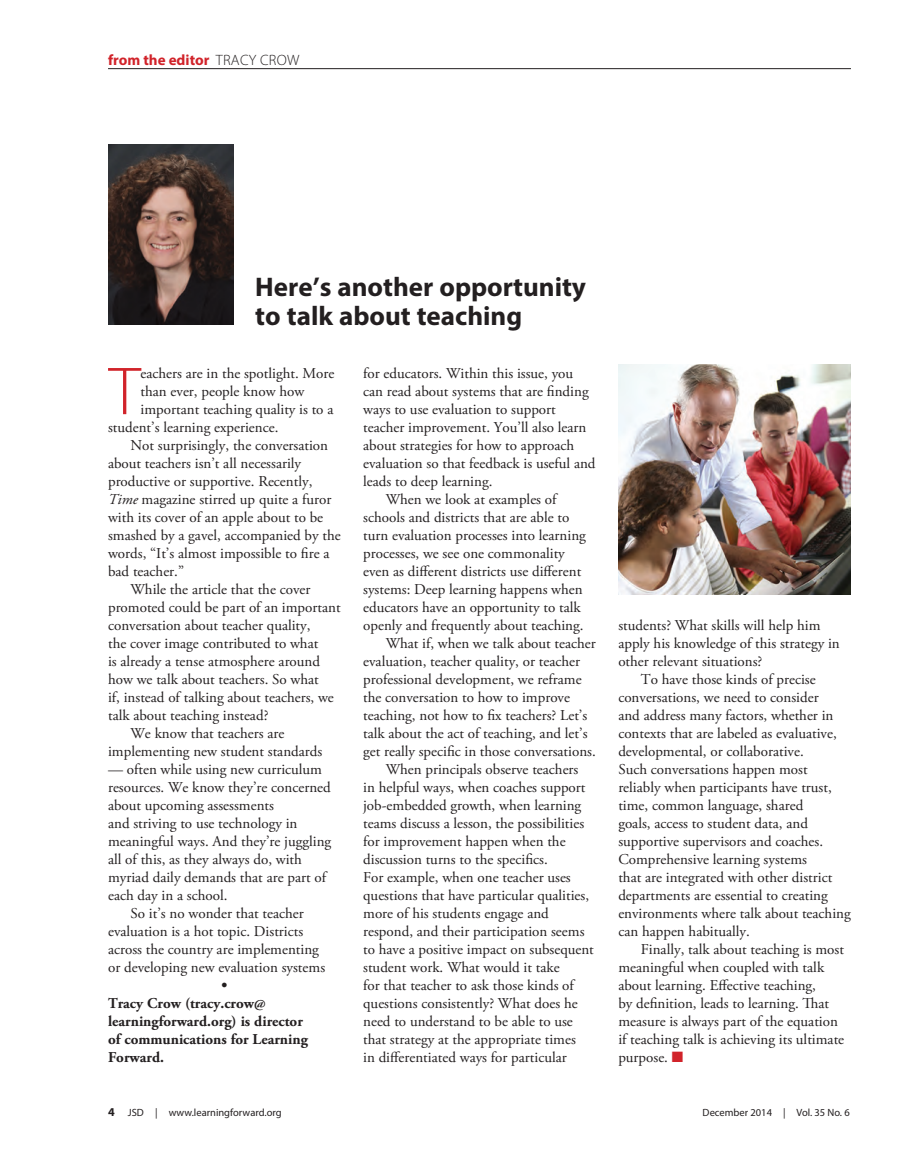
<style>
.page{position:relative;width:905px;height:1175px;background:#fff}
.page>*{position:absolute;margin:0;border:0;box-sizing:border-box;transform-origin:0 0}
.body{font:300 68.4px "Myriad Pro";color:#d1232a}
.box{font:700 27px/28.5px "Myriad Pro";color:#231f20}
.body-2{font:15px/18px "Adobe Garamond Pro";color:#231f20}
.body-3{font:700 15px/18px "Adobe Garamond Pro";color:#231f20}
.toppers{font:700 15px "Myriad Pro";color:#d1232a}
.t1{font:700 12px "Myriad Pro";color:#231f20}
.t2{font:10.5px "Myriad Pro";color:#231f20}
.s1{font-weight:300;color:#231f20}
.s2{font-style:italic}
.s3{color:#d1232a}
</style>
<div class="page">
<hr style="left:108px;top:68px;width:742px;height:1px;background:#231f20">
<img style="left:108px;top:145px;width:126px;height:180px">
<img style="left:618px;top:364px;width:232px;height:230px">
<p class="toppers" style="left:108px;top:50px;width:193px">from the editor <span class="s1">TRACY CROW</span></p>
<p class="box" style="left:255px;top:272px;width:332px">Here’s another opportunity to talk about teaching</p>
<p class="body" style="left:109px;top:350px;width:33px">T</p>
<p class="body-2" style="left:140px;top:365px;width:195px">eachers are in the spotlight. More</p>
<p class="body-2" style="left:140px;top:383px;width:165px">than ever, people know how</p>
<p class="body-2" style="left:140px;top:401px;width:194px">important teaching quality is to a</p>
<p class="body-2" style="left:108px;top:419px;width:172px">student’s learning experience.</p>
<p class="body-2" style="left:108px;top:437px;width:234px;text-indent:22px">Not surprisingly, the conversation about teachers isn’t all necessarily productive or supportive. Recently, <span class="s2">Time</span> magazine stirred up quite a furor with its cover of an apple about to be smashed by a gavel, accompanied by the words, “It’s almost impossible to fire a bad teacher.”</p>
<p class="body-2" style="left:108px;top:581px;width:234px;text-indent:22px">While the article that the cover promoted could be part of an important conversation about teacher quality,<br>the cover image contributed to what<br>is already a tense atmosphere around how we talk about teachers. So what<br>if, instead of talking about teachers, we talk about teaching instead?</p>
<p class="body-2" style="left:108px;top:725px;width:216px;text-indent:22px">We know that teachers are implementing new student standards</p>
<p class="body-2" style="left:108px;top:761px;width:225px">— often while using new curriculum resources. We know they’re concerned about upcoming assessments<br>and striving to use technology in meaningful ways. And they’re juggling all of this, as they always do, with myriad daily demands that are part of each day in a school.</p>
<p class="body-2" style="left:108px;top:905px;width:219px;text-indent:22px">So it’s no wonder that teacher evaluation is a hot topic. Districts across the country are implementing or developing new evaluation systems</p>
<p class="body-3" style="left:221px;top:977px;width:7px">•</p>
<p class="body-3" style="left:108px;top:995px;width:201px">Tracy Crow (tracy.crow@ learningforward.org) is director of communications for Learning<br>Forward.</p>
<p class="body-2" style="left:363px;top:365px;width:234px">for educators. Within this issue, you can read about systems that are finding ways to use evaluation to support teacher improvement. You’ll also learn about strategies for how to approach evaluation so that feedback is useful and leads to deep learning.</p>
<p class="body-2" style="left:363px;top:491px;width:224px;text-indent:22px">When we look at examples of schools and districts that are able to turn evaluation processes into learning processes, we see one commonality even as different districts use different systems: Deep learning happens when educators have an opportunity to talk openly and frequently about teaching.</p>
<p class="body-2" style="left:363px;top:635px;width:234px;text-indent:22px">What if, when we talk about teacher evaluation, teacher quality, or teacher professional development, we reframe the conversation to how to improve teaching, not how to fix teachers? Let’s talk about the act of teaching, and let’s get really specific in those conversations.</p>
<p class="body-2" style="left:363px;top:761px;width:232px;text-indent:22px">When principals observe teachers in helpful ways, when coaches support job-embedded growth, when learning teams discuss a lesson, the possibilities for improvement happen when the discussion turns to the specifics.<br>For example, when one teacher uses questions that have particular qualities, more of his students engage and respond, and their participation seems to have a positive impact on subsequent student work. What would it take<br>for that teacher to ask those kinds of questions consistently? What does he need to understand to be able to use that strategy at the appropriate times<br>in differentiated ways for particular</p>
<p class="body-2" style="left:618px;top:617px;width:223px">students? What skills will help him apply his knowledge of this strategy in other relevant situations?</p>
<p class="body-2" style="left:618px;top:671px;width:234px;text-indent:22px">To have those kinds of precise conversations, we need to consider<br>and address many factors, whether in contexts that are labeled as evaluative, developmental, or collaborative.<br>Such conversations happen most reliably when participants have trust, time, common language, shared<br>goals, access to student data, and supportive supervisors and coaches.<br>Comprehensive learning systems<br>that are integrated with other district departments are essential to creating environments where talk about teaching can happen habitually.</p>
<p class="body-2" style="left:618px;top:941px;width:227px;text-indent:22px">Finally, talk about teaching is most meaningful when coupled with talk about learning. Effective teaching,<br>by definition, leads to learning. That measure is always part of the equation if teaching talk is achieving its ultimate purpose. <span class="s3">■</span></p>
<p class="t1" style="left:108px;top:1104px;width:8px">4</p>
<p class="t2" style="left:128px;top:1106px;width:155px">JSD | www.learningforward.org</p>
<p class="t2" style="left:702px;top:1106px;width:149px">December 2014 | Vol. 35 No. 6</p>
</div>
